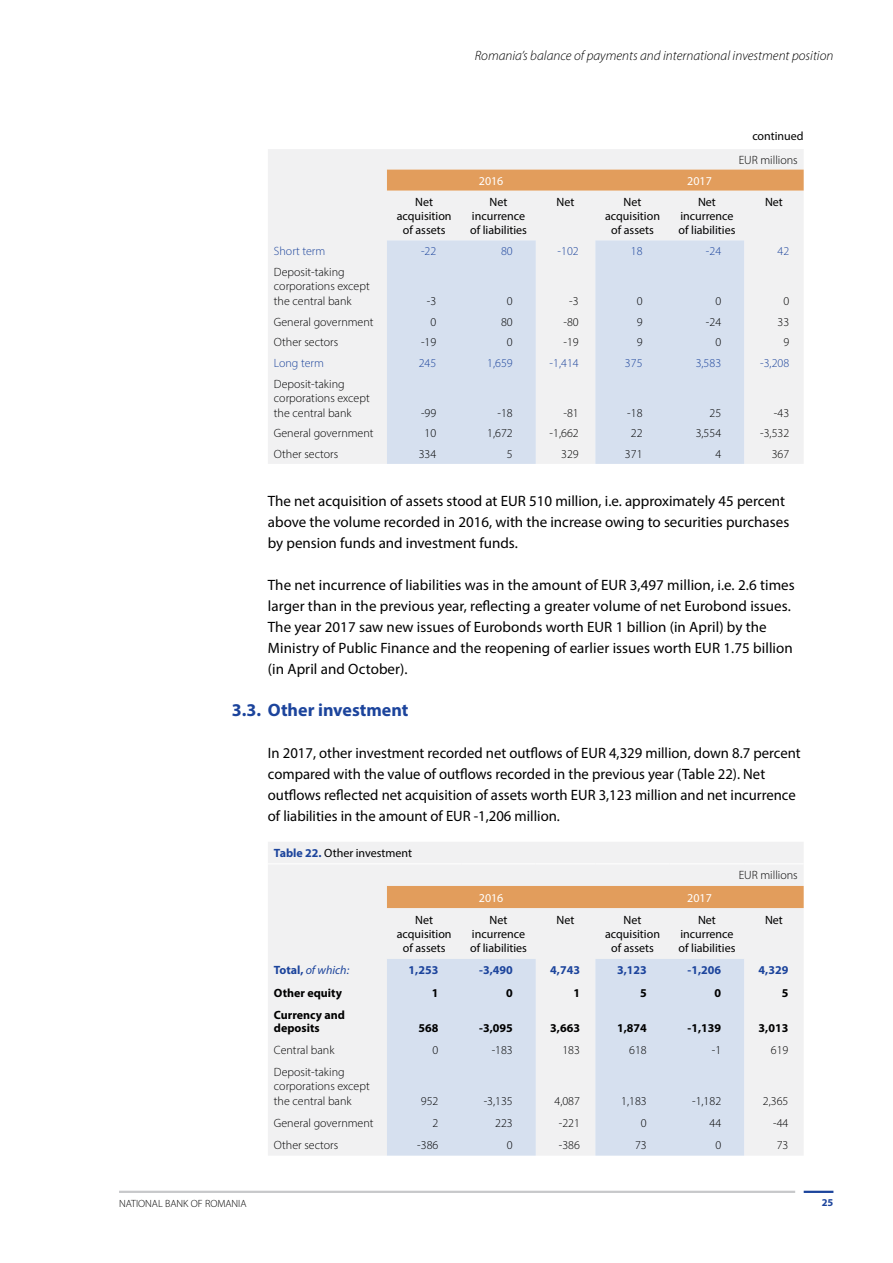
<style>
.page{position:relative;width:893px;height:1263px;background:#fff}
.page>*{position:absolute;margin:0;border:0;box-sizing:border-box;transform-origin:0 0}
.t1{font:700 18px "Myriad Pro";color:#1c449c}
.t2{font:15px/21px "Myriad Pro";color:#000}
.t3{font:italic 300 13.5px "Myriad Pro";color:#000}
.t4{font:300 12px/14.4px "Myriad Pro";color:#000}
.t5{font:12px/14.4px "Myriad Pro";color:#000;text-align:center}
.t6{font:700 12px/13.2px "Myriad Pro";color:#000}
.t7{font:300 12px "Myriad Pro";color:#1c449c}
.t8{font:700 12px "Myriad Pro";color:#1c449c}
.t9{font:12px "Myriad Pro";color:#fff}
.t10{font:italic 12px "Myriad Pro";color:#1c449c}
.t11{font:300 10.5px "Myriad Pro";color:#000}
.t12{font:700 10.5px "Myriad Pro";color:#1c449c}
.s1{font-weight:700;color:#1c449c}
.s2{font-weight:700;font-style:normal}
</style>
<div class="page">
<hr style="left:804px;top:1191px;width:29px;height:2px;background:#1c449c">
<hr style="left:119px;top:1191px;width:676px;height:2px;background:#c7c8ca">
<div style="left:268px;top:149px;width:536px;height:315px;background:#f1f1f2"></div>
<div style="left:387px;top:170px;width:417px;height:21px;background:#e29d5c"></div>
<svg style="left:387px;top:240px;width:357px;height:224px;fill:#d6e0ef"></svg>
<div style="left:268px;top:842px;width:536px;height:314px;background:#f1f1f2"></div>
<div style="left:387px;top:886px;width:417px;height:22px;background:#e29d5c"></div>
<svg style="left:387px;top:959px;width:357px;height:197px;fill:#d6e0ef"></svg>
<hr style="left:268px;top:863px;width:119px;height:1px;background:#fff">
<hr style="left:387px;top:863px;width:74px;height:1px;background:#fff">
<hr style="left:461px;top:863px;width:75px;height:1px;background:#fff">
<hr style="left:536px;top:863px;width:59px;height:1px;background:#fff">
<hr style="left:595px;top:863px;width:75px;height:1px;background:#fff">
<hr style="left:670px;top:863px;width:74px;height:1px;background:#fff">
<hr style="left:744px;top:863px;width:60px;height:1px;background:#fff">
<p class="t3" style="left:475px;top:47px;width:360px">Romania’s balance of payments and international investment position</p>
<p class="t5" style="left:752px;top:129px;width:53px">continued</p>
<p class="t9" style="left:479px;top:173px;width:26px">2016</p>
<p class="t9" style="left:687px;top:173px;width:26px">2017</p>
<p class="t4" style="left:739px;top:152px;width:61px">EUR millions</p>
<p class="t5" style="left:397px;top:194px;width:56px">Net acquisition of assets</p>
<p class="t5" style="left:470px;top:194px;width:58px">Net incurrence of liabilities</p>
<p class="t5" style="left:557px;top:194px;width:19px">Net</p>
<p class="t5" style="left:605px;top:194px;width:56px">Net acquisition of assets</p>
<p class="t5" style="left:678px;top:194px;width:58px">Net incurrence of liabilities</p>
<p class="t5" style="left:765px;top:194px;width:19px">Net</p>
<p class="t7" style="left:274px;top:244px;width:53px">Short term</p>
<p class="t7" style="left:421px;top:244px;width:17px">-22</p>
<p class="t7" style="left:501px;top:244px;width:13px">80</p>
<p class="t7" style="left:558px;top:244px;width:23px">-102</p>
<p class="t7" style="left:631px;top:244px;width:13px">18</p>
<p class="t7" style="left:706px;top:244px;width:17px">-24</p>
<p class="t7" style="left:777px;top:244px;width:13px">42</p>
<p class="t4" style="left:274px;top:265px;width:97px">Deposit-taking corporations except the central bank</p>
<p class="t4" style="left:427px;top:293px;width:11px">-3</p>
<p class="t4" style="left:507px;top:293px;width:7px">0</p>
<p class="t4" style="left:569px;top:293px;width:11px">-3</p>
<p class="t4" style="left:637px;top:293px;width:7px">0</p>
<p class="t4" style="left:715px;top:293px;width:7px">0</p>
<p class="t4" style="left:783px;top:293px;width:7px">0</p>
<p class="t4" style="left:274px;top:314px;width:101px">General government</p>
<p class="t4" style="left:430px;top:314px;width:7px">0</p>
<p class="t4" style="left:501px;top:314px;width:13px">80</p>
<p class="t4" style="left:563px;top:314px;width:17px">-80</p>
<p class="t4" style="left:637px;top:314px;width:7px">9</p>
<p class="t4" style="left:706px;top:314px;width:17px">-24</p>
<p class="t4" style="left:777px;top:314px;width:13px">33</p>
<p class="t4" style="left:274px;top:335px;width:66px">Other sectors</p>
<p class="t4" style="left:421px;top:335px;width:17px">-19</p>
<p class="t4" style="left:507px;top:335px;width:7px">0</p>
<p class="t4" style="left:563px;top:335px;width:17px">-19</p>
<p class="t4" style="left:637px;top:335px;width:7px">9</p>
<p class="t4" style="left:715px;top:335px;width:7px">0</p>
<p class="t4" style="left:783px;top:335px;width:7px">9</p>
<p class="t7" style="left:274px;top:356px;width:52px">Long term</p>
<p class="t7" style="left:419px;top:356px;width:19px">245</p>
<p class="t7" style="left:487px;top:356px;width:27px">1,659</p>
<p class="t7" style="left:550px;top:356px;width:31px">-1,414</p>
<p class="t7" style="left:625px;top:356px;width:19px">375</p>
<p class="t7" style="left:696px;top:356px;width:27px">3,583</p>
<p class="t7" style="left:760px;top:356px;width:31px">-3,208</p>
<p class="t4" style="left:274px;top:376px;width:97px">Deposit-taking corporations except the central bank</p>
<p class="t4" style="left:421px;top:405px;width:17px">-99</p>
<p class="t4" style="left:498px;top:405px;width:17px">-18</p>
<p class="t4" style="left:563px;top:405px;width:17px">-81</p>
<p class="t4" style="left:627px;top:405px;width:17px">-18</p>
<p class="t4" style="left:709px;top:405px;width:13px">25</p>
<p class="t4" style="left:774px;top:405px;width:17px">-43</p>
<p class="t4" style="left:274px;top:426px;width:101px">General government</p>
<p class="t4" style="left:425px;top:426px;width:13px">10</p>
<p class="t4" style="left:487px;top:426px;width:27px">1,672</p>
<p class="t4" style="left:550px;top:426px;width:31px">-1,662</p>
<p class="t4" style="left:631px;top:426px;width:13px">22</p>
<p class="t4" style="left:696px;top:426px;width:27px">3,554</p>
<p class="t4" style="left:760px;top:426px;width:31px">-3,532</p>
<p class="t4" style="left:274px;top:447px;width:66px">Other sectors</p>
<p class="t4" style="left:419px;top:447px;width:19px">334</p>
<p class="t4" style="left:507px;top:447px;width:7px">5</p>
<p class="t4" style="left:561px;top:447px;width:19px">329</p>
<p class="t4" style="left:625px;top:447px;width:19px">371</p>
<p class="t4" style="left:715px;top:447px;width:7px">4</p>
<p class="t4" style="left:772px;top:447px;width:19px">367</p>
<p class="t2" style="left:268px;top:490px;width:523px">The net acquisition of assets stood at EUR 510 million, i.e. approximately 45 percent above the volume recorded in 2016, with the increase owing to securities purchases by pension funds and investment funds.</p>
<p class="t2" style="left:268px;top:574px;width:528px">The net incurrence of liabilities was in the amount of EUR 3,497 million, i.e. 2.6 times larger than in the previous year, reflecting a greater volume of net Eurobond issues.<br>The year 2017 saw new issues of Eurobonds worth EUR 1 billion (in April) by the Ministry of Public Finance and the reopening of earlier issues worth EUR 1.75 billion (in April and October).</p>
<p class="t1" style="left:232px;top:698px;width:178px">3.3. Other investment</p>
<p class="t2" style="left:268px;top:742px;width:534px">In 2017, other investment recorded net outflows of EUR 4,329 million, down 8.7 percent compared with the value of outflows recorded in the previous year (Table 22). Net outflows reflected net acquisition of assets worth EUR 3,123 million and net incurrence of liabilities in the amount of EUR -1,206 million.</p>
<p class="t5" style="left:274px;top:846px;width:140px"><span class="s1">Table 22.</span> Other investment</p>
<p class="t4" style="left:739px;top:868px;width:61px">EUR millions</p>
<p class="t9" style="left:479px;top:890px;width:26px">2016</p>
<p class="t9" style="left:687px;top:890px;width:26px">2017</p>
<p class="t5" style="left:397px;top:912px;width:56px">Net acquisition of assets</p>
<p class="t5" style="left:470px;top:912px;width:58px">Net incurrence of liabilities</p>
<p class="t5" style="left:557px;top:912px;width:19px">Net</p>
<p class="t5" style="left:605px;top:912px;width:56px">Net acquisition of assets</p>
<p class="t5" style="left:678px;top:912px;width:58px">Net incurrence of liabilities</p>
<p class="t5" style="left:765px;top:912px;width:19px">Net</p>
<p class="t10" style="left:274px;top:963px;width:77px"><span class="s2">Total,</span> of which:</p>
<p class="t8" style="left:409px;top:963px;width:31px">1,253</p>
<p class="t8" style="left:479px;top:963px;width:35px">-3,490</p>
<p class="t8" style="left:550px;top:963px;width:31px">4,743</p>
<p class="t8" style="left:617px;top:963px;width:31px">3,123</p>
<p class="t8" style="left:688px;top:963px;width:35px">-1,206</p>
<p class="t8" style="left:759px;top:963px;width:31px">4,329</p>
<p class="t6" style="left:274px;top:985px;width:70px">Other equity</p>
<p class="t6" style="left:432px;top:985px;width:8px">1</p>
<p class="t6" style="left:506px;top:985px;width:8px">0</p>
<p class="t6" style="left:573px;top:985px;width:8px">1</p>
<p class="t6" style="left:640px;top:985px;width:8px">5</p>
<p class="t6" style="left:714px;top:985px;width:8px">0</p>
<p class="t6" style="left:782px;top:985px;width:8px">5</p>
<p class="t6" style="left:274px;top:1008px;width:73px">Currency and deposits</p>
<p class="t6" style="left:418px;top:1021px;width:21px">568</p>
<p class="t6" style="left:479px;top:1021px;width:35px">-3,095</p>
<p class="t6" style="left:550px;top:1021px;width:31px">3,663</p>
<p class="t6" style="left:617px;top:1021px;width:31px">1,874</p>
<p class="t6" style="left:688px;top:1021px;width:35px">-1,139</p>
<p class="t6" style="left:759px;top:1021px;width:31px">3,013</p>
<p class="t4" style="left:274px;top:1043px;width:62px">Central bank</p>
<p class="t4" style="left:433px;top:1043px;width:7px">0</p>
<p class="t4" style="left:492px;top:1043px;width:23px">-183</p>
<p class="t4" style="left:562px;top:1043px;width:19px">183</p>
<p class="t4" style="left:629px;top:1043px;width:19px">618</p>
<p class="t4" style="left:712px;top:1043px;width:11px">-1</p>
<p class="t4" style="left:771px;top:1043px;width:19px">619</p>
<p class="t4" style="left:274px;top:1065px;width:97px">Deposit-taking corporations except the central bank</p>
<p class="t4" style="left:421px;top:1093px;width:19px">952</p>
<p class="t4" style="left:484px;top:1093px;width:31px">-3,135</p>
<p class="t4" style="left:554px;top:1093px;width:27px">4,087</p>
<p class="t4" style="left:621px;top:1093px;width:27px">1,183</p>
<p class="t4" style="left:692px;top:1093px;width:31px">-1,182</p>
<p class="t4" style="left:763px;top:1093px;width:27px">2,365</p>
<p class="t4" style="left:274px;top:1116px;width:101px">General government</p>
<p class="t4" style="left:433px;top:1116px;width:7px">2</p>
<p class="t4" style="left:495px;top:1116px;width:19px">223</p>
<p class="t4" style="left:559px;top:1116px;width:23px">-221</p>
<p class="t4" style="left:641px;top:1116px;width:7px">0</p>
<p class="t4" style="left:709px;top:1116px;width:13px">44</p>
<p class="t4" style="left:773px;top:1116px;width:17px">-44</p>
<p class="t4" style="left:274px;top:1138px;width:66px">Other sectors</p>
<p class="t4" style="left:417px;top:1138px;width:23px">-386</p>
<p class="t4" style="left:507px;top:1138px;width:7px">0</p>
<p class="t4" style="left:559px;top:1138px;width:23px">-386</p>
<p class="t4" style="left:635px;top:1138px;width:13px">73</p>
<p class="t4" style="left:715px;top:1138px;width:7px">0</p>
<p class="t4" style="left:777px;top:1138px;width:13px">73</p>
<p class="t11" style="left:119px;top:1197px;width:129px">NATIONAL BANK OF ROMANIA</p>
<p class="t12" style="left:822px;top:1195px;width:13px">25</p>
</div>
